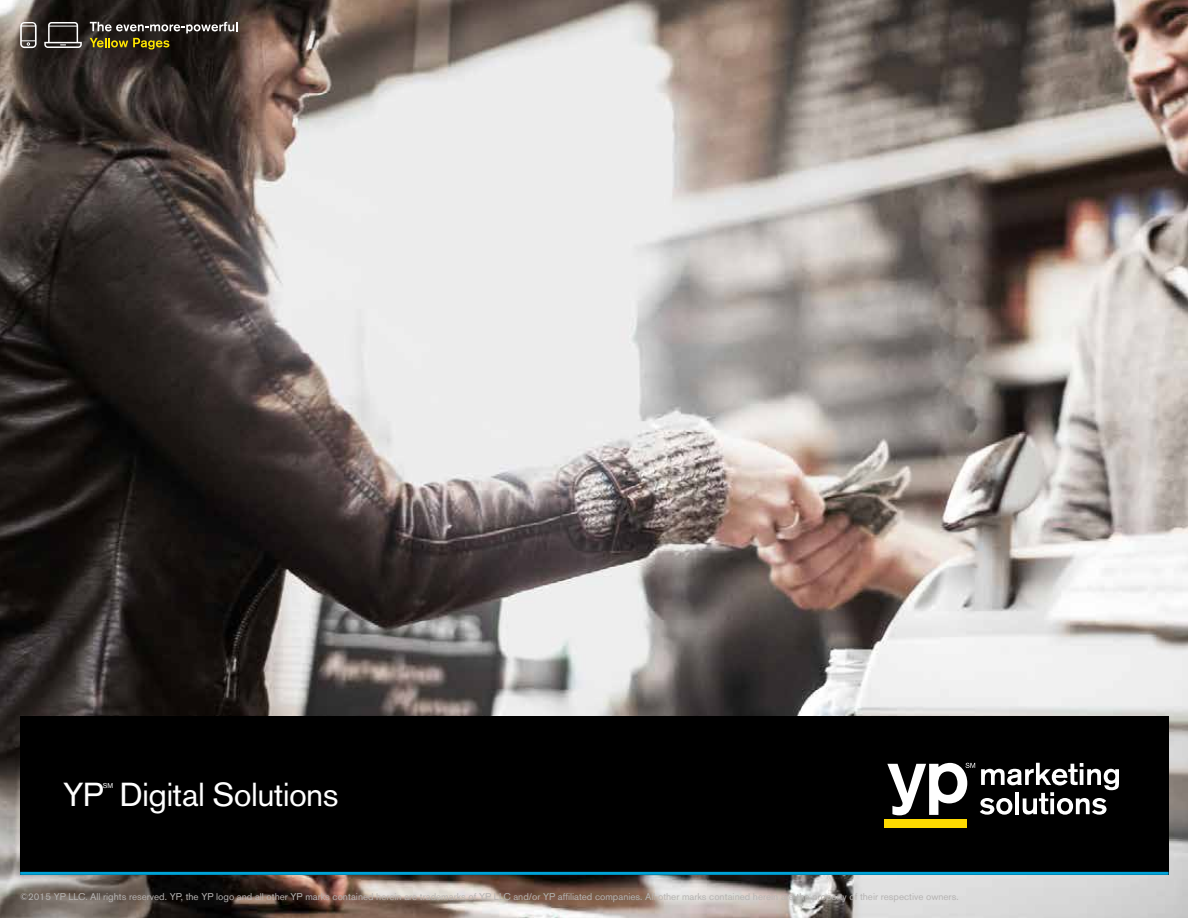
<style>
.page{position:relative;width:1188px;height:918px;background:#fff}
.page>*{position:absolute;margin:0;border:0;box-sizing:border-box;transform-origin:0 0}
.t1{font:33px "Akzidenz Grotesk BE";letter-spacing:-.02em;color:#fff}
.t2{font:9.75px "Akzidenz Grotesk BE";color:#b5b3b2}
.t3{font:7.05px "Akzidenz Grotesk BE";color:#fff}
</style>
<div class="page">
<img style="left:0;top:0;width:1188px;height:918px">
<div style="left:20px;top:716px;width:1149px;height:158px;background:#000"></div>
<hr style="left:20px;top:872px;width:1149px;height:3px;background:#00a3d8">
<div style="left:885px;top:819px;width:82px;height:8px;background:#fdd900"></div>
<svg style="left:887px;top:763px;width:232px;height:52px"></svg>
<svg style="left:20px;top:22px;width:17px;height:26px"></svg>
<svg style="left:44px;top:22px;width:38px;height:26px"></svg>
<svg style="left:90px;top:22px;width:148px;height:27px;background:#4d4733"></svg>
<h1 class="t1" style="left:63px;top:775px;width:42px">YP</h1>
<p class="t3" style="left:103px;top:781px;width:12px">SM</p>
<h1 class="t1" style="left:120px;top:775px;width:221px">Digital Solutions</h1>
<p class="t2" style="left:20px;top:890px;width:940px">©2015 YP LLC. All rights reserved. YP, the YP logo and all other YP marks contained herein are trademarks of YP LLC and/or YP affiliated companies. All other marks contained herein are the property of their respective owners.</p>
</div>
